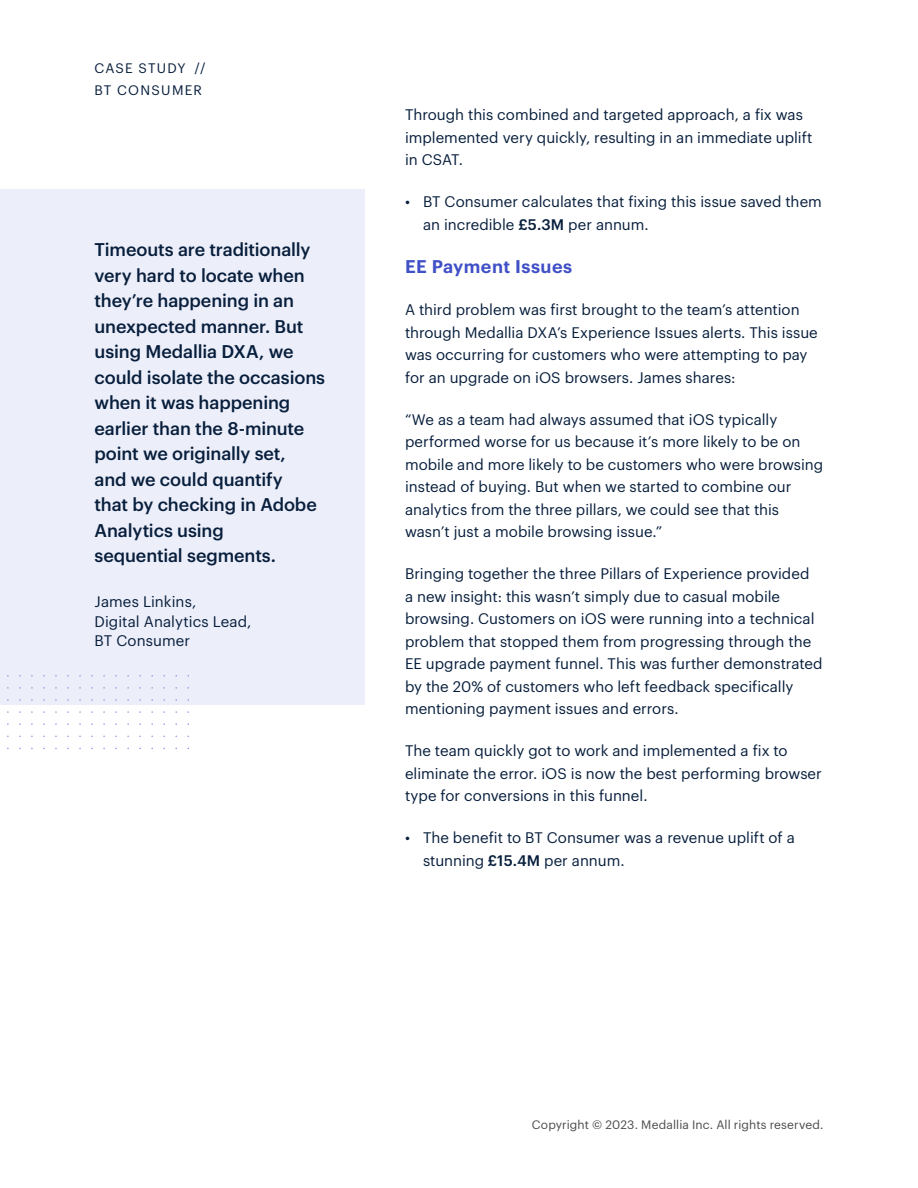
<style>
.page{position:relative;width:918px;height:1188px;background:#fff}
.page>*{position:absolute;margin:0;border:0;box-sizing:border-box;transform-origin:0 0}
.Quote_-_Graphik_12_15{font:500 18px/25.5px "Graphik";letter-spacing:-.005em;color:#071e3c}
.Body_-_Graphik_10_15{font:600 18px "Graphik";letter-spacing:.025em;color:#4050c6}
.Body_-_Graphik_10_15-2{font:15px/22.5px "Graphik";color:#071e3c}
.Quoter_-_Graphik_10_13{font:15px/19.5px "Graphik";letter-spacing:.005em;color:#071e3c}
.t1{font:13.5px/22.5px "Graphik";letter-spacing:.09em;color:#071e3c}
.t2{font:12px "Graphik";letter-spacing:.01em;color:#4a4a4a}
.s1{font-weight:500}
</style>
<div class="page">
<div style="left:0;top:189px;width:364px;height:516px;background:#eceef9"></div>
<p class="t1" style="left:95px;top:55px;width:113px">CASE STUDY //<br>BT CONSUMER</p>
<p class="Quote_-_Graphik_12_15" style="left:94px;top:235px;width:232px">Timeouts are traditionally very hard to locate when they’re happening in an unexpected manner. But using Medallia DXA, we could isolate the occasions when it was happening earlier than the 8-minute point we originally set,<br>and we could quantify<br>that by checking in Adobe<br>Analytics using<br>sequential segments.</p>
<p class="Quoter_-_Graphik_10_13" style="left:94px;top:591px;width:103px">James Linkins,</p>
<p class="Quoter_-_Graphik_10_13" style="left:94px;top:610px;width:158px">Digital Analytics Lead,<br>BT Consumer</p>
<p class="Body_-_Graphik_10_15-2" style="left:405px;top:102px;width:409px">Through this combined and targeted approach, a fix was implemented very quickly, resulting in an immediate uplift in CSAT.</p>
<p class="Body_-_Graphik_10_15-2" style="left:423px;top:189px;width:400px;text-indent:-18px">• BT Consumer calculates that fixing this issue saved them an incredible <span class="s1">£5.3M</span> per annum.</p>
<p class="Body_-_Graphik_10_15" style="left:405px;top:253px;width:169px">EE Payment Issues</p>
<p class="Body_-_Graphik_10_15-2" style="left:405px;top:297px;width:414px">A third problem was first brought to the team’s attention through Medallia DXA’s Experience Issues alerts. This issue was occurring for customers who were attempting to pay for an upgrade on iOS browsers. James shares:</p>
<p class="Body_-_Graphik_10_15-2" style="left:405px;top:407px;width:420px">“We as a team had always assumed that iOS typically performed worse for us because it’s more likely to be on mobile and more likely to be customers who were browsing instead of buying. But when we started to combine our analytics from the three pillars, we could see that this wasn’t just a mobile browsing issue.”</p>
<p class="Body_-_Graphik_10_15-2" style="left:405px;top:561px;width:419px">Bringing together the three Pillars of Experience provided<br>a new insight: this wasn’t simply due to casual mobile browsing. Customers on iOS were running into a technical problem that stopped them from progressing through the EE upgrade payment funnel. This was further demonstrated by the 20% of customers who left feedback specifically mentioning payment issues and errors.</p>
<p class="Body_-_Graphik_10_15-2" style="left:405px;top:738px;width:418px">The team quickly got to work and implemented a fix to eliminate the error. iOS is now the best performing browser type for conversions in this funnel.</p>
<p class="Body_-_Graphik_10_15-2" style="left:423px;top:825px;width:373px;text-indent:-18px">• The benefit to BT Consumer was a revenue uplift of a stunning <span class="s1">£15.4M</span> per annum.</p>
<p class="t2" style="left:532px;top:1116px;width:293px">Copyright © 2023. Medallia Inc. All rights reserved.</p>
</div>
